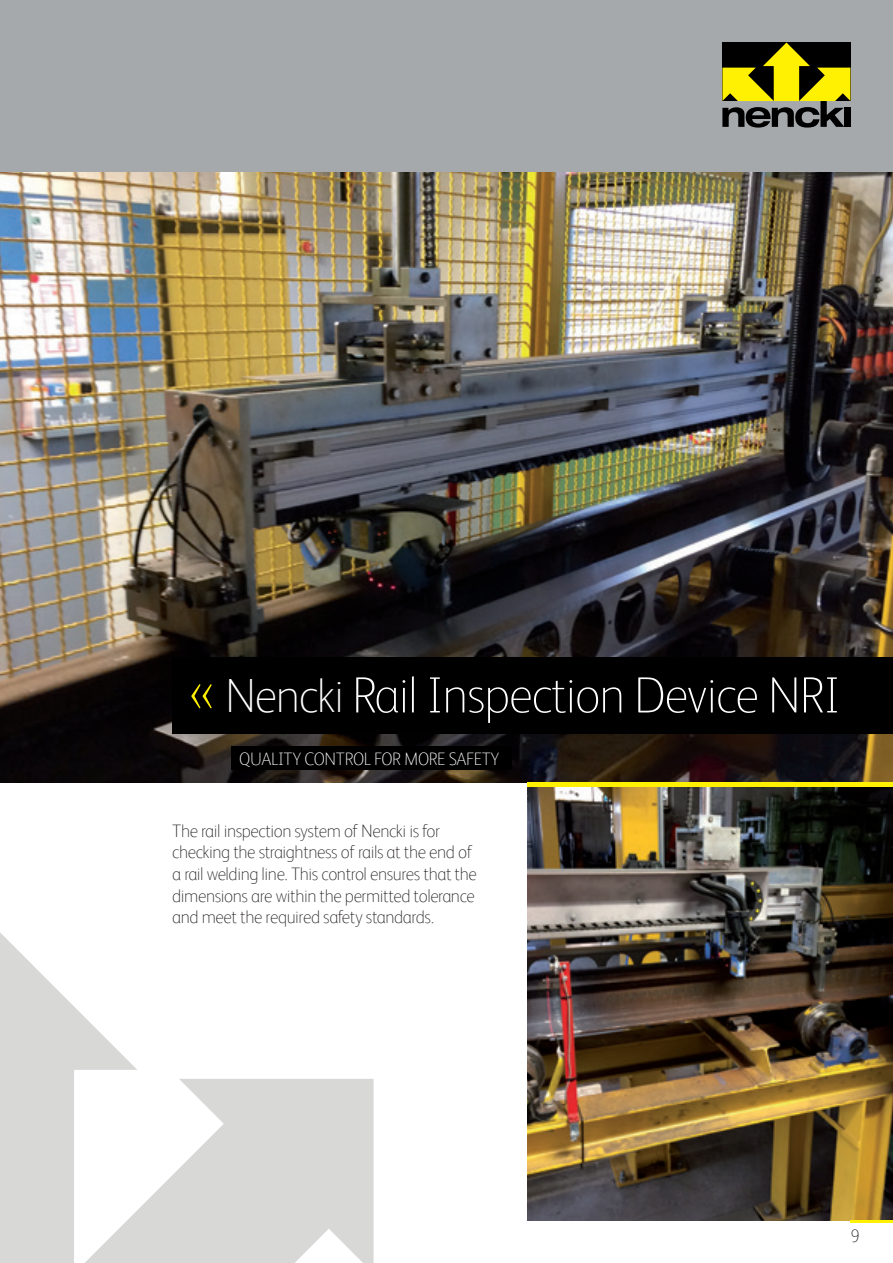
<style>
.page{position:relative;width:893px;height:1263px;background:#fff}
.page>*{position:absolute;margin:0;border:0;box-sizing:border-box;transform-origin:0 0}
.t1{font:100 51px "FS Albert";letter-spacing:-.025em;color:#fff}
.t2{font:100 18px/21.6px "FS Albert";letter-spacing:-.025em;color:#231f20}
.t3{font:100 18px "FS Albert";letter-spacing:-.025em;color:#fff}
.s1{font-size:72px;color:#fff101}
.s2{font-size:48px}
</style>
<div class="page">
<svg style="left:0;top:932px;width:137px;height:331px;fill:#d8d9d7"></svg>
<svg style="left:63px;top:1079px;width:311px;height:184px;fill:#d8d9d7"></svg>
<div style="left:0;top:0;width:893px;height:404px;background:#a5a9ac"></div>
<img style="left:0;top:172px;width:893px;height:610px">
<img style="left:527px;top:787px;width:366px;height:433px">
<div style="left:172px;top:657px;width:721px;height:76px;background:#000"></div>
<div style="left:231px;top:746px;width:280px;height:24px;background:#000"></div>
<div style="left:527px;top:782px;width:366px;height:5px;background:#fff101"></div>
<hr style="left:850px;top:1220px;width:43px;height:3px;background:#fff101">
<svg style="left:722px;top:43px;width:128px;height:85px;background:#75701d"></svg>
<div style="left:844px;top:108px;width:6px;height:19px;background:#000"></div>
<h1 class="t1" style="left:185px;top:666px;width:657px"><span class="s1">«</span> <span class="s2">Nencki</span> Rail Inspection Device NRI</h1>
<p class="t3" style="left:239px;top:748px;width:262px">QUALITY CONTROL FOR MORE SAFETY</p>
<p class="t2" style="left:172px;top:820px;width:306px">The rail inspection system of Nencki is for checking the straightness of rails at the end of a rail welding line. This control ensures that the dimensions are within the permitted tolerance and meet the required safety standards.</p>
<p class="t2" style="left:850px;top:1225px;width:11px">9</p>
</div>
